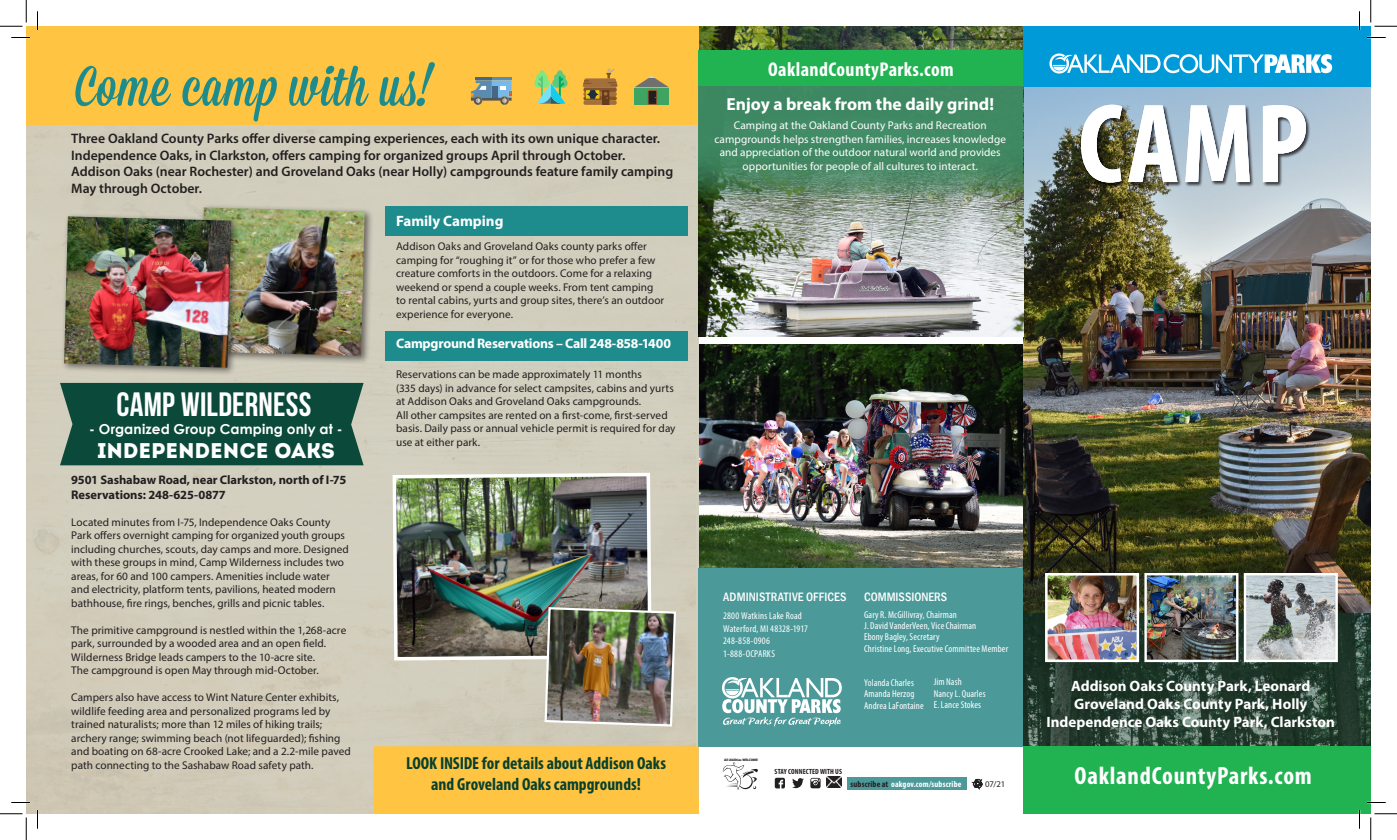
<style>
.page{position:relative;width:1397px;height:840px;background:#fff}
.page>*{position:absolute;margin:0;border:0;box-sizing:border-box;transform-origin:0 0}
.t1{font:700 condensed 113.75px "Myriad Pro";color:#fff}
.t2{font:56.25px "Mission Script";letter-spacing:.02em;color:#1e8c8d}
.t3{font:33.75px "Bebas Neue";letter-spacing:.01em;color:#fff}
.t4{font:700 condensed 25px "Myriad Pro";letter-spacing:.03em;color:#fff}
.t5{font:21.25px "Intro";letter-spacing:-.005em;color:#fff}
.Subhead_1{font:700 condensed 20px "Myriad Pro";letter-spacing:.02em;color:#fff}
.t6{font:700 condensed 17.5px/21px "Myriad Pro";color:#09412d;text-align:center}
.Subhead_1-2{font:700 17.5px "Myriad Pro";color:#fff}
.t7{font:700 15px "Myriad Pro";color:#fff}
.t8{font:600 13.75px/16.5px "Myriad Pro";color:#231f20}
.t9{font:700 13.75px "Myriad Pro";letter-spacing:-.02em;color:#fff}
.t10{font:700 13.75px "Century Gothic";letter-spacing:.01em;color:#fff}
.t11{font:700 12.5px "Myriad Pro";letter-spacing:-.005em;color:#231f20}
.Body_text{font:500 condensed 12.5px "Franklin Gothic";letter-spacing:.01em;color:#fff}
.t12{font:11.25px/13.5px "Myriad Pro";letter-spacing:.005em;color:#231f20}
.Subhead_1-3{font:11.25px/13.5px "Myriad Pro";letter-spacing:.005em;color:#fff;text-align:center}
.Body_text-2{font:condensed 10px/11.2px "Myriad Pro";letter-spacing:.01em;color:#fff}
.Body_text-3{font:condensed 10px "Myriad Pro";letter-spacing:.03em;color:#fff}
.t13{font:700 condensed 8.75px "Myriad Pro";letter-spacing:.02em;color:#fff}
.t14{font:8.75px "Myriad Pro";color:#231f20}
.t15{font:700 condensed 7.5px "Myriad Pro";letter-spacing:.015em;color:#231f20}
.t16{font:700 3.5px "Myriad Pro";color:#000}
.s1{color:#231f20}
</style>
<div class="page">
<img style="left:698px;top:345px;width:325px;height:223px">
<div style="left:26px;top:125px;width:670px;height:689px;background:#d2cebd"></div>
<img style="left:1023px;top:87px;width:348px;height:526px">
<img style="left:698px;top:26px;width:325px;height:310px">
<div style="left:1080px;top:104px;width:231px;height:84px;background:#231f20;opacity:.65"></div>
<img style="left:1023px;top:613px;width:348px;height:133px">
<div style="left:1023px;top:746px;width:348px;height:68px;background:#21b252"></div>
<div style="left:698px;top:568px;width:325px;height:178px;background:#4c999a"></div>
<div style="left:1023px;top:26px;width:348px;height:61px;background:#009ad9"></div>
<div style="left:26px;top:26px;width:672px;height:99px;background:#fec442"></div>
<svg style="left:1049px;top:53px;width:283px;height:21px"></svg>
<svg style="left:722px;top:762px;width:36px;height:27px"></svg>
<svg style="left:722px;top:677px;width:120px;height:50px"></svg>
<svg style="left:775px;top:778px;width:10px;height:10px"></svg>
<svg style="left:792px;top:778px;width:12px;height:10px"></svg>
<svg style="left:810px;top:778px;width:11px;height:10px"></svg>
<svg style="left:973px;top:779px;width:9px;height:10px"></svg>
<svg style="left:698px;top:86px;width:325px;height:114px;background:#488865"></svg>
<div style="left:698px;top:50px;width:325px;height:36px;background:#21b252"></div>
<div style="left:385px;top:206px;width:302px;height:29px;background:#1e8c8d"></div>
<div style="left:385px;top:331px;width:302px;height:29px;background:#1e8c8d"></div>
<div style="left:60px;top:383px;width:304px;height:82px;background:#0b493a"></div>
<div style="left:197px;top:204px;width:176px;height:161px;background:#231f20;opacity:.6"></div>
<img style="left:200px;top:207px;width:165px;height:149px">
<div style="left:374px;top:746px;width:324px;height:52px;background:#fec442"></div>
<img style="left:391px;top:471px;width:262px;height:191px">
<img style="left:543px;top:606px;width:134px;height:122px">
<svg style="left:634px;top:87px;width:35px;height:18px"></svg>
<div style="left:648px;top:90px;width:9px;height:14px;background:#231f20"></div>
<div style="left:648px;top:90px;width:9px;height:15px;border:1px solid #963"></div>
<svg style="left:635px;top:76px;width:34px;height:11px"></svg>
<hr style="left:492px;top:77px;width:20px;height:3px;background:#5a8bb0">
<hr style="left:476px;top:77px;width:16px;height:3px;background:#446884">
<svg style="left:471px;top:80px;width:41px;height:25px"></svg>
<svg style="left:583px;top:69px;width:34px;height:36px"></svg>
<div style="left:847px;top:777px;width:119px;height:13px;background:#4c999a"></div>
<div style="left:374px;top:798px;width:324px;height:16px;background:#fec442"></div>
<img style="left:827px;top:776px;width:15px;height:12px">
<svg style="left:534px;top:70px;width:34px;height:34px"></svg>
<div style="left:61px;top:213px;width:179px;height:164px;background:#231f20;opacity:.6"></div>
<img style="left:64px;top:216px;width:167px;height:152px">
<img style="left:1147px;top:576px;width:88px;height:83px">
<div style="left:1144px;top:573px;width:94px;height:89px;border:2px solid #fff"></div>
<img style="left:1247px;top:576px;width:88px;height:83px">
<div style="left:1244px;top:573px;width:94px;height:89px;border:2px solid #fff"></div>
<img style="left:1049px;top:577px;width:86px;height:81px">
<div style="left:1045px;top:573px;width:94px;height:89px;border:3px solid #fff"></div>
<svg style="left:11px;top:37px;width:19px;height:1px"></svg>
<svg style="left:1367px;top:37px;width:19px;height:1px"></svg>
<svg style="left:11px;top:802px;width:19px;height:1px"></svg>
<svg style="left:1367px;top:802px;width:19px;height:1px"></svg>
<svg style="left:37px;top:11px;width:1px;height:19px"></svg>
<svg style="left:37px;top:810px;width:1px;height:19px"></svg>
<svg style="left:1359px;top:11px;width:1px;height:19px"></svg>
<svg style="left:1359px;top:810px;width:1px;height:19px"></svg>
<svg style="left:0;top:0;width:27px;height:27px"></svg>
<svg style="left:0;top:814px;width:27px;height:26px"></svg>
<svg style="left:1370px;top:0;width:27px;height:27px"></svg>
<svg style="left:1370px;top:814px;width:27px;height:26px"></svg>
<p class="t2" style="left:76px;top:53px;width:359px">Come camp with us!</p>
<p class="t8" style="left:71px;top:130px;width:590px">Three Oakland County Parks offer diverse camping experiences, each with its own unique character.<br>Independence Oaks, in Clarkston, offers camping for organized groups April through October.</p>
<p class="t8" style="left:71px;top:163px;width:603px">Addison Oaks (near Rochester) and Groveland Oaks (near Holly) campgrounds feature family camping<br>May through October.</p>
<p class="t3" style="left:117px;top:386px;width:196px">CAMP WILDERNESS</p>
<p class="t10" style="left:89px;top:419px;width:255px">- Organized Group Camping only at -</p>
<p class="t5" style="left:97px;top:438px;width:239px">INDEPENDENCE OAKS</p>
<p class="t11" style="left:71px;top:471px;width:277px">9501 Sashabaw Road, near Clarkston, north of I-75</p>
<p class="t11" style="left:71px;top:486px;width:156px">Reservations: 248-625-0877</p>
<p class="t12" style="left:71px;top:515px;width:279px">Located minutes from I-75, Independence Oaks County Park offers overnight camping for organized youth groups including churches, scouts, day camps and more. Designed with these groups in mind, Camp Wilderness includes two areas, for 60 and 100 campers. Amenities include water and electricity, platform tents, pavilions, heated modern bathhouse, fire rings, benches, grills and picnic tables.</p>
<p class="t12" style="left:71px;top:623px;width:277px">The primitive campground is nestled within the 1,268-acre park, surrounded by a wooded area and an open field.<br>Wilderness Bridge leads campers to the 10-acre site.</p>
<p class="t12" style="left:71px;top:663px;width:249px">The campground is open May through mid-October.</p>
<p class="t12" style="left:71px;top:690px;width:281px">Campers also have access to Wint Nature Center exhibits, wildlife feeding area and personalized programs led by trained naturalists; more than 12 miles of hiking trails; archery range; swimming beach (not lifeguarded); fishing and boating on 68-acre Crooked Lake; and a 2.2-mile paved path connecting to the Sashabaw Road safety path.</p>
<p class="t7" style="left:396px;top:211px;width:109px">Family Camping</p>
<p class="t12" style="left:396px;top:240px;width:270px">Addison Oaks and Groveland Oaks county parks offer camping for “roughing it” or for those who prefer a few creature comforts in the outdoors. Come for a relaxing weekend or spend a couple weeks. From tent camping to rental cabins, yurts and group sites, there’s an outdoor experience for everyone.</p>
<p class="t9" style="left:396px;top:334px;width:276px">Campground Reservations – Call 248-858-1400</p>
<p class="t12" style="left:396px;top:368px;width:281px">Reservations can be made approximately 11 months<br>(335 days) in advance for select campsites, cabins and yurts at Addison Oaks and Groveland Oaks campgrounds.<br>All other campsites are rented on a first-come, first-served basis. Daily pass or annual vehicle permit is required for day use at either park.</p>
<p class="t6" style="left:406px;top:752px;width:261px">LOOK INSIDE for details about Addison Oaks and Groveland Oaks campgrounds!</p>
<p class="Subhead_1" style="left:768px;top:57px;width:187px">OaklandCountyParks.com</p>
<p class="Subhead_1-2" style="left:726px;top:93px;width:269px">Enjoy a break from the daily grind!</p>
<p class="Subhead_1-3" style="left:714px;top:119px;width:293px">Camping at the Oakland County Parks and Recreation campgrounds helps strengthen families, increases knowledge and appreciation of the outdoor natural world and provides opportunities for people of all cultures to interact.</p>
<p class="Body_text" style="left:723px;top:589px;width:125px">ADMINISTRATIVE OFFICES</p>
<p class="Body_text-2" style="left:723px;top:610px;width:80px">2800 Watkins Lake Road</p>
<p class="Body_text-2" style="left:723px;top:622px;width:86px">Waterford, MI 48328-1917</p>
<p class="Body_text-3" style="left:723px;top:635px;width:48px">248-858-0906</p>
<p class="Body_text-2" style="left:723px;top:647px;width:53px">1-888-OCPARKS</p>
<p class="Body_text" style="left:864px;top:589px;width:85px">COMMISSIONERS</p>
<p class="Body_text-2" style="left:864px;top:609px;width:94px">Gary R. McGillivray, Chairman</p>
<p class="Body_text-2" style="left:864px;top:620px;width:114px">J. David VanderVeen, Vice Chairman</p>
<p class="Body_text-2" style="left:864px;top:631px;width:77px">Ebony Bagley, Secretary</p>
<p class="Body_text-2" style="left:864px;top:643px;width:146px">Christine Long, Executive Committee Member</p>
<p class="Body_text-2" style="left:864px;top:677px;width:61px">Yolanda Charles<br>Amanda Herzog<br>Andrea LaFontaine</p>
<p class="Body_text-2" style="left:934px;top:676px;width:53px">Jim Nash<br>Nancy L. Quarles<br>E. Lance Stokes</p>
<p class="t16" style="left:724px;top:758px;width:35px">All Abilities WELCOME</p>
<p class="t15" style="left:775px;top:767px;width:69px">STAY CONNECTED WITH US</p>
<p class="t13" style="left:850px;top:778px;width:112px"><span class="s1">subscribe at</span> oakgov.com/subscribe</p>
<p class="t14" style="left:985px;top:778px;width:22px">07/21</p>
<h1 class="t1" style="left:1078px;top:73px;width:232px">CAMP</h1>
<p class="t7" style="left:1071px;top:676px;width:241px">Addison Oaks County Park, Leonard</p>
<p class="t7" style="left:1074px;top:694px;width:235px">Groveland Oaks County Park, Holly</p>
<p class="t7" style="left:1047px;top:712px;width:290px">Independence Oaks County Park, Clarkston</p>
<p class="t4" style="left:1074px;top:761px;width:239px">OaklandCountyParks.com</p>
</div>
